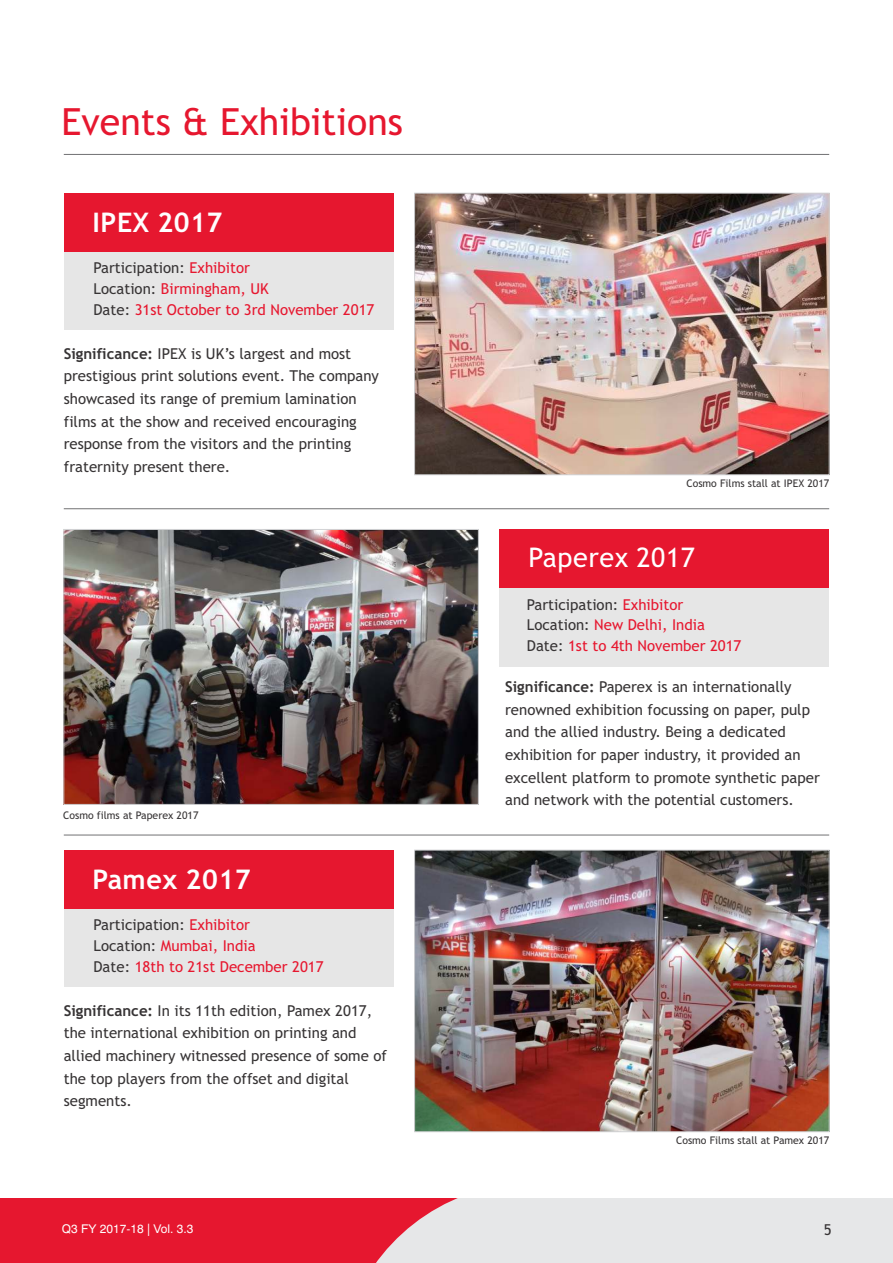
<style>
.page{position:relative;width:893px;height:1263px;background:#fff}
.page>*{position:absolute;margin:0;border:0;box-sizing:border-box;transform-origin:0 0}
.t1{font:37.5px "Trebuchet MS";color:#e6172f}
.t2{font:700 27px "Trebuchet MS";letter-spacing:.02em;color:#fefefe}
.t3{font:27px "Trebuchet MS";letter-spacing:.02em;color:#fff}
.t4{font:15px/22.6px "Trebuchet MS";color:#373435}
.t5{font:15px/20.9px "Trebuchet MS";color:#e6172f}
.t6{font:12px "Helvetica";color:#fff}
.t7{font:10.5px "Trebuchet MS";color:#373435}
.s1{color:#373435}
.s2{font-weight:700}
</style>
<div class="page">
<div style="left:0;top:1198px;width:893px;height:65px;background:#e6e7e8"></div>
<svg style="left:0;top:1198px;width:458px;height:65px;background:#e62d42"></svg>
<hr style="left:64px;top:154px;width:765px;height:1px;background:#717173">
<img style="left:416px;top:195px;width:411px;height:278px">
<div style="left:414px;top:193px;width:415px;height:282px;border:1px solid #d2d3d5"></div>
<img style="left:66px;top:531px;width:411px;height:271px">
<div style="left:64px;top:529px;width:415px;height:275px;border:1px solid #d2d3d5"></div>
<div style="left:500px;top:529px;width:329px;height:138px;background:#e6e6e6"></div>
<div style="left:500px;top:529px;width:329px;height:59px;background:#e6172f"></div>
<hr style="left:64px;top:508px;width:765px;height:1px;background:#717173">
<hr style="left:64px;top:835px;width:765px;height:1px;background:#717173">
<div style="left:64px;top:193px;width:329px;height:136px;background:#e6e6e6"></div>
<div style="left:64px;top:193px;width:329px;height:58px;background:#e6172f"></div>
<img style="left:416px;top:852px;width:411px;height:278px">
<div style="left:414px;top:850px;width:415px;height:282px;border:1px solid #d2d3d5"></div>
<div style="left:64px;top:850px;width:329px;height:136px;background:#e6e6e6"></div>
<div style="left:64px;top:850px;width:329px;height:58px;background:#e6172f"></div>
<h1 class="t1" style="left:61px;top:108px;width:343px">Events &amp; Exhibitions</h1>
<h2 class="t2" style="left:93px;top:212px;width:131px">IPEX 2017</h2>
<p class="t5" style="left:93px;top:259px;width:282px"><span class="s1">Participation:</span> Exhibitor<br><span class="s1">Location:</span> Birmingham, UK<br><span class="s1">Date:</span> 31st October to 3rd November 2017</p>
<p class="t4" style="left:64px;top:343px;width:317px"><span class="s2">Significance:</span> IPEX is UK’s largest and most prestigious print solutions event. The company showcased its range of premium lamination films at the show and received encouraging response from the visitors and the printing fraternity present there.</p>
<p class="t7" style="left:63px;top:811px;width:137px">Cosmo films at Paperex 2017</p>
<h2 class="t2" style="left:93px;top:869px;width:160px">Pamex 2017</h2>
<p class="t5" style="left:93px;top:916px;width:232px"><span class="s1">Participation:</span> Exhibitor<br><span class="s1">Location:</span> Mumbai, India<br><span class="s1">Date:</span> 18th to 21st December 2017</p>
<p class="t4" style="left:64px;top:1000px;width:325px"><span class="s2">Significance:</span> In its 11th edition, Pamex 2017, the international exhibition on printing and allied machinery witnessed presence of some of the top players from the offset and digital segments.</p>
<p class="t6" style="left:62px;top:1223px;width:133px">Q3 FY 2017-18 | Vol. 3.3</p>
<p class="t7" style="left:686px;top:480px;width:144px">Cosmo Films stall at IPEX 2017</p>
<h2 class="t3" style="left:528px;top:547px;width:168px">Paperex 2017</h2>
<p class="t5" style="left:527px;top:595px;width:216px"><span class="s1">Participation:</span> Exhibitor<br><span class="s1">Location:</span> New Delhi, India<br><span class="s1">Date:</span> 1st to 4th November 2017</p>
<p class="t4" style="left:505px;top:677px;width:316px"><span class="s2">Significance:</span> Paperex is an internationally renowned exhibition focussing on paper, pulp and the allied industry. Being a dedicated exhibition for paper industry, it provided an excellent platform to promote synthetic paper and network with the potential customers.</p>
<p class="t7" style="left:676px;top:1137px;width:155px">Cosmo Films stall at Pamex 2017</p>
<p class="t4" style="left:824px;top:1219px;width:9px">5</p>
</div>
